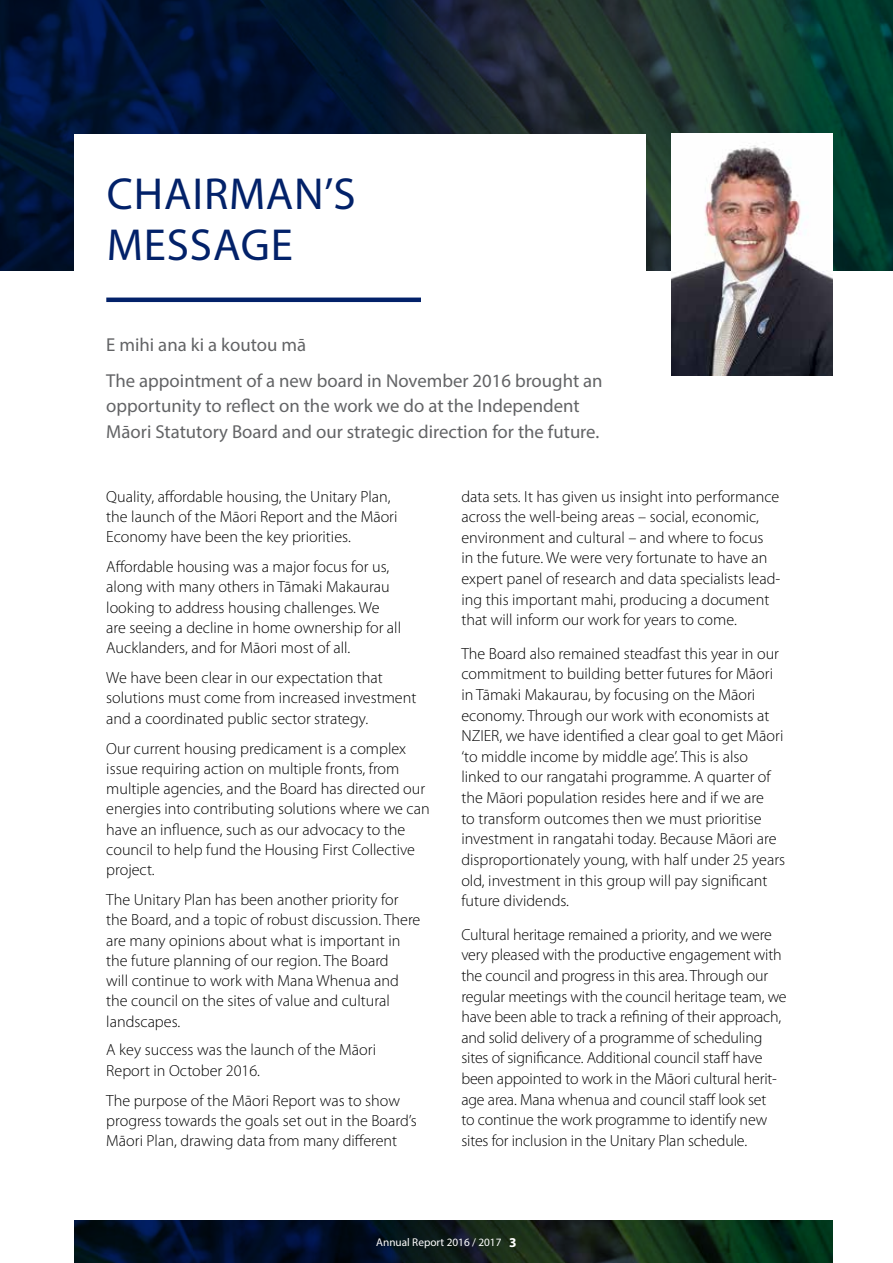
<style>
.page{position:relative;width:893px;height:1263px;background:#fff}
.page>*{position:absolute;margin:0;border:0;box-sizing:border-box;transform-origin:0 0}
.t1{font:45px/51px "Myriad Pro";letter-spacing:.02em;color:#022169}
.t2{font:18.75px/35.2px "Myriad Pro";color:#636466}
.t3{font:300 16.2px/20.5px "Myriad Pro";color:#000}
.t4{font:11.25px "Myriad Pro";color:#fff}
.s1{font-weight:700;font-size:13.5px}
</style>
<div class="page">
<svg style="left:74px;top:1220px;width:759px;height:43px;background:#091d1e"></svg>
<svg style="left:0;top:0;width:893px;height:271px;background:#0c2632"></svg>
<div style="left:74px;top:134px;width:572px;height:150px;background:#fff"></div>
<img style="left:672px;top:134px;width:161px;height:241px">
<hr style="left:106px;top:298px;width:315px;height:4px;background:#022169">
<h1 class="t1" style="left:107px;top:167px;width:250px">CHAIRMAN’S<br>MESSAGE</h1>
<p class="t2" style="left:106px;top:327px;width:498px">E mihi ana ki a koutou mā<br>The appointment of a new board in November 2016 brought an</p>
<p class="t2" style="left:106px;top:393px;width:494px;line-height:25.5px">opportunity to reflect on the work we do at the Independent<br>Māori Statutory Board and our strategic direction for the future.</p>
<p class="t3" style="left:106px;top:486px;width:293px">Quality, affordable housing, the Unitary Plan, the launch of the Māori Report and the Māori<br>Economy have been the key priorities.</p>
<p class="t3" style="left:106px;top:556px;width:296px">Affordable housing was a major focus for us, along with many others in Tāmaki Makaurau looking to address housing challenges. We are seeing a decline in home ownership for all Aucklanders, and for Māori most of all.</p>
<p class="t3" style="left:106px;top:667px;width:312px">We have been clear in our expectation that solutions must come from increased investment and a coordinated public sector strategy.</p>
<p class="t3" style="left:106px;top:738px;width:325px">Our current housing predicament is a complex issue requiring action on multiple fronts, from multiple agencies, and the Board has directed our energies into contributing solutions where we can have an influence, such as our advocacy to the council to help fund the Housing First Collective project.</p>
<p class="t3" style="left:106px;top:889px;width:316px">The Unitary Plan has been another priority for the Board, and a topic of robust discussion. There are many opinions about what is important in the future planning of our region. The Board<br>will continue to work with Mana Whenua and the council on the sites of value and cultural landscapes.</p>
<p class="t3" style="left:106px;top:1040px;width:271px">A key success was the launch of the Māori<br>Report in October 2016.</p>
<p class="t3" style="left:106px;top:1090px;width:312px">The purpose of the Māori Report was to show progress towards the goals set out in the Board’s<br>Māori Plan, drawing data from many different</p>
<p class="t3" style="left:461px;top:486px;width:320px">data sets. It has given us insight into performance across the well-being areas – social, economic, environment and cultural – and where to focus<br>in the future. We were very fortunate to have an expert panel of research and data specialists lead&shy;ing this important mahi, producing a document that will inform our work for years to come.</p>
<p class="t3" style="left:461px;top:643px;width:325px">The Board also remained steadfast this year in our commitment to building better futures for Māori in Tāmaki Makaurau, by focusing on the Māori economy. Through our work with economists at NZIER, we have identified a clear goal to get Māori ‘to middle income by middle age’. This is also linked to our rangatahi programme. A quarter of the Māori population resides here and if we are<br>to transform outcomes then we must prioritise investment in rangatahi today. Because Māori are disproportionately young, with half under 25 years old, investment in this group will pay significant future dividends.</p>
<p class="t3" style="left:461px;top:924px;width:327px">Cultural heritage remained a priority, and we were very pleased with the productive engagement with the council and progress in this area. Through our regular meetings with the council heritage team, we have been able to track a refining of their approach, and solid delivery of a programme of scheduling sites of significance. Additional council staff have been appointed to work in the Māori cultural herit&shy;age area. Mana whenua and council staff look set<br>to continue the work programme to identify new sites for inclusion in the Unitary Plan schedule.</p>
<p class="t4" style="left:376px;top:1235px;width:142px">Annual Report 2016 / 2017 <span class="s1">3</span></p>
</div>
